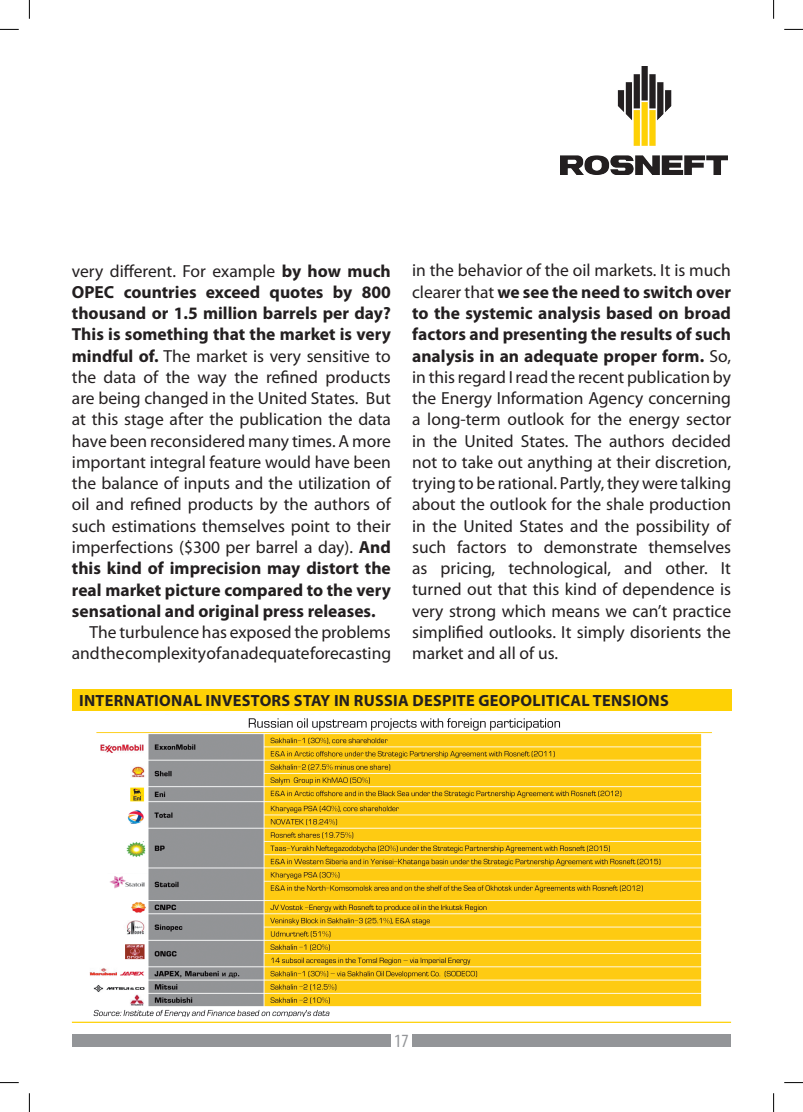
<style>
.page{position:relative;width:803px;height:1112px;background:#fff}
.page>*{position:absolute;margin:0;border:0;box-sizing:border-box;transform-origin:0 0}
.t1{font:condensed 18.75px "Myriad Pro";color:#939598}
.t2{font:17.5px/21.2px "Myriad Pro";color:#231f20;text-align:justify}
.t3{font:700 16.25px "Myriad Pro";letter-spacing:.02em;color:#231f20}
.s1{font-weight:700}
</style>
<div class="page">
<div style="left:72px;top:1034px;width:319px;height:12px;background:#939598"></div>
<div style="left:412px;top:1034px;width:319px;height:12px;background:#939598"></div>
<img style="left:561px;top:67px;width:167px;height:107px">
<img style="left:89px;top:718px;width:623px;height:299px">
<div style="left:72px;top:688px;width:659px;height:22px;background:#fed105"></div>
<hr style="left:72px;top:1021px;width:659px;height:1px;background:#fed105">
<svg style="left:0;top:29px;width:19px;height:1px"></svg>
<svg style="left:784px;top:29px;width:19px;height:1px"></svg>
<svg style="left:0;top:1082px;width:19px;height:1px"></svg>
<svg style="left:784px;top:1082px;width:19px;height:1px"></svg>
<svg style="left:29px;top:0;width:1px;height:19px"></svg>
<svg style="left:29px;top:1093px;width:1px;height:18px"></svg>
<svg style="left:773px;top:0;width:1px;height:19px"></svg>
<svg style="left:773px;top:1093px;width:1px;height:18px"></svg>
<p class="t2" style="left:412px;top:260px;width:321px">in the behavior of the oil markets. It is much clearer that <span class="s1">we see the need to switch over to the systemic analysis based on broad factors and presenting the results of such analysis in an adequate proper form.</span> So, in this regard I read the recent publication by the Energy Information Agency concerning a long-term outlook for the energy sector in the United States. The authors decided not to take out anything at their discretion, trying to be rational. Partly, they were talking about the outlook for the shale production in the United States and the possibility of such factors to demonstrate themselves as pricing, technological, and other. It turned out that this kind of dependence is very strong which means we can’t practice simplified outlooks. It simply disorients the market and all of us.</p>
<p class="t3" style="left:79px;top:689px;width:591px">International investors stay in Russia despite geopolitical tensions</p>
<p class="t2" style="left:72px;top:260px;width:320px">very different. For example <span class="s1">by how much<br>OPEC</span></p>
<p class="t2" style="left:72px;top:281px;width:321px;text-indent:52px"><span class="s1">countries exceed quotes by 800 thousand or 1.5 million barrels per day?<br>This is something that the market is very mindful of.</span> The market is very sensitive to the data of the way the refined products are being changed in the United States. But at this stage after the publication the data have been reconsidered many times. A more important integral feature would have been the balance of inputs and the utilization of oil and refined products by the authors of such estimations themselves point to their imperfections ($300 per barrel a day). <span class="s1">And this kind of imprecision may distort the real market picture compared to the very sensational and original press releases.</span></p>
<p class="t2" style="left:72px;top:621px;width:321px;text-align:right">The turbulence has exposed the problems and the complexity of an adequate forecasting</p>
<p class="t1" style="left:394px;top:1030px;width:16px">17</p>
</div>
